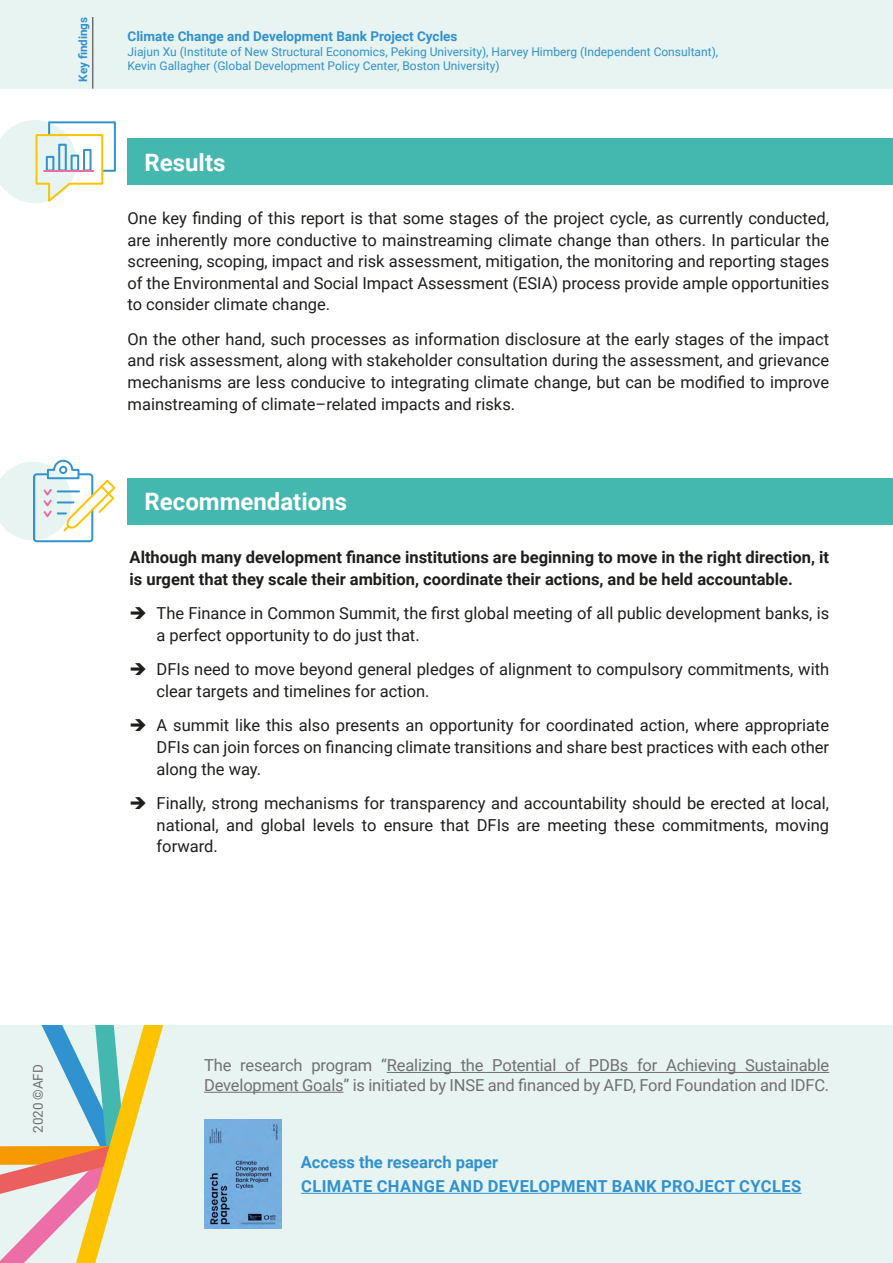
<style>
.page{position:relative;width:893px;height:1263px;background:#fff}
.page>*{position:absolute;margin:0;border:0;box-sizing:border-box;transform-origin:0 0}
.t1{font:700 24px "Roboto";color:#fff}
.t2{font:16.5px/21.6px "Roboto";color:#1e1e1c;text-align:justify}
.t3{font:700 16.5px/21.6px "Roboto";color:#1e1e1c}
.t4{font:16.5px/19.8px "Roboto";letter-spacing:-.01em;color:#71706f}
.t5{font:700 16.5px/24px "Roboto";letter-spacing:.025em;color:#3291cf}
.t6{font:700 13.5px "Roboto";color:#3291cf}
.t7{font:13.5px "Roboto";letter-spacing:-.01em;color:#71706f}
.t8{font:12px/14.4px "Roboto";color:#3291cf}
.t9{font:700 11.7px "Roboto";color:#3291cf}
</style>
<div class="page">
<div style="left:0;top:1003px;width:893px;height:260px;background:#e7f4f2"></div>
<svg style="left:0;top:1146px;width:14px;height:117px"></svg>
<svg style="left:14px;top:1025px;width:195px;height:238px"></svg>
<div style="left:0;top:843px;width:893px;height:182px;background:#fff"></div>
<img style="left:204px;top:1119px;width:77px;height:109px">
<hr style="left:301px;top:1193px;width:500px;height:1px;background:#3291cf">
<div style="left:0;top:0;width:893px;height:89px;background:#e7f4f2"></div>
<hr style="left:92px;top:17px;width:1px;height:72px;background:#71706f">
<div style="left:128px;top:138px;width:765px;height:47px;background:#44b8af"></div>
<svg style="left:0;top:120px;width:116px;height:83px"></svg>
<svg style="left:0;top:459px;width:116px;height:84px"></svg>
<div style="left:128px;top:478px;width:765px;height:46px;background:#44b8af"></div>
<hr style="left:387px;top:1072px;width:442px;height:1px;background:#71706f">
<hr style="left:204px;top:1092px;width:140px;height:1px;background:#71706f">
<p class="t9" style="left:75px;top:82px;width:66px;rotate:-90deg">Key findings</p>
<p class="t6" style="left:128px;top:27px;width:331px">Climate Change and Development Bank Project Cycles</p>
<p class="t8" style="left:128px;top:44px;width:592px">Jiajun Xu (Institute of New Structural Economics, Peking University), Harvey Himberg (Independent Consultant),<br>Kevin Gallagher (Global Development Policy Center, Boston University)</p>
<h1 class="t1" style="left:145px;top:145px;width:82px">Results</h1>
<p class="t2" style="left:128px;top:207px;width:703px">One key finding of this report is that some stages of the project cycle, as currently conducted, are inherently more conductive to mainstreaming climate change than others. In particular the screening, scoping, impact and risk assessment, mitigation, the monitoring and reporting stages of the Environmental and Social Impact Assessment (ESIA) process provide ample opportunities to consider climate change.</p>
<p class="t2" style="left:128px;top:328px;width:703px">On the other hand, such processes as information disclosure at the early stages of the impact and risk assessment, along with stakeholder consultation during the assessment, and grievance mechanisms are less conducive to integrating climate change, but can be modified to improve mainstreaming of climate–related impacts and risks.</p>
<h1 class="t1" style="left:145px;top:485px;width:204px">Recommendations</h1>
<p class="t3" style="left:130px;top:546px;width:701px">Although many development finance institutions are beginning to move in the right direction, it is urgent that they scale their ambition, coordinate their actions, and be held accountable.</p>
<p class="t2" style="left:157px;top:602px;width:674px;text-indent:-27px">➔ The Finance in Common Summit, the first global meeting of all public development banks, is a perfect opportunity to do just that.</p>
<p class="t2" style="left:157px;top:658px;width:674px;text-indent:-27px">➔ DFIs need to move beyond general pledges of alignment to compulsory commitments, with clear targets and timelines for action.</p>
<p class="t2" style="left:157px;top:714px;width:674px;text-indent:-27px">➔ A summit like this also presents an opportunity for coordinated action, where appropriate DFIs can join forces on financing climate transitions and share best practices with each other along the way.</p>
<p class="t2" style="left:157px;top:792px;width:674px;text-indent:-27px">➔ Finally, strong mechanisms for transparency and accountability should be erected at local, national, and global levels to ensure that DFIs are meeting these commitments, moving forward.</p>
<p class="t7" style="left:28px;top:1133px;width:70px;rotate:-90deg">2020 ©AFD</p>
<p class="t4" style="left:204px;top:1055px;width:627px">The research program “Realizing the Potential of PDBs for Achieving Sustainable<br>Development Goals” is initiated by INSE and financed by AFD, Ford Foundation and IDFC.</p>
<p class="t5" style="left:301px;top:1149px;width:502px">Access the research paper<br>CLIMATE CHANGE AND DEVELOPMENT BANK PROJECT CYCLES</p>
</div>
